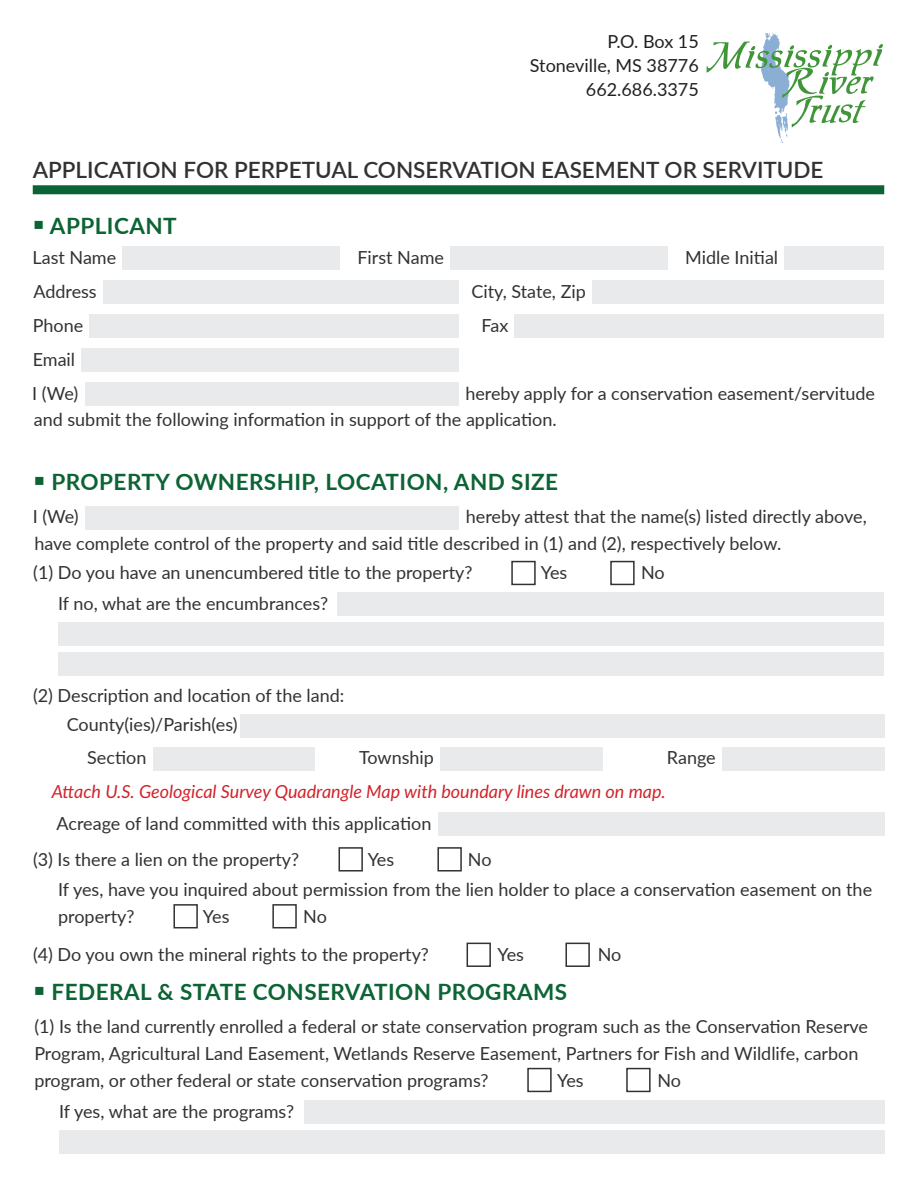
<style>
.page{position:relative;width:918px;height:1188px;background:#fff}
.page>*{position:absolute;margin:0;border:0;box-sizing:border-box;transform-origin:0 0}
.t1{font:700 22.5px "Lato";letter-spacing:.02em;color:#0c6334}
.t2{font:600 22.5px "Lato";color:#333233}
.t3{font:18px/26.4px "Lato";color:#333233}
.t4{font:italic 18px "Lato";color:#d1232a}
.t5{font:18px/24px "Lato";color:#231f20;text-align:right}
.s1{font-size:27px}
</style>
<div class="page">
<div style="left:33px;top:185px;width:851px;height:9px;background:#0c6334"></div>
<div style="left:123px;top:246px;width:217px;height:24px;background:#e9eaeb"></div>
<div style="left:451px;top:246px;width:217px;height:24px;background:#e9eaeb"></div>
<div style="left:785px;top:246px;width:99px;height:24px;background:#e9eaeb"></div>
<div style="left:103px;top:280px;width:356px;height:24px;background:#e9eaeb"></div>
<div style="left:592px;top:280px;width:292px;height:24px;background:#e9eaeb"></div>
<div style="left:90px;top:314px;width:369px;height:24px;background:#e9eaeb"></div>
<div style="left:515px;top:314px;width:369px;height:24px;background:#e9eaeb"></div>
<div style="left:82px;top:348px;width:377px;height:24px;background:#e9eaeb"></div>
<div style="left:85px;top:382px;width:374px;height:24px;background:#e9eaeb"></div>
<div style="left:85px;top:506px;width:374px;height:24px;background:#e9eaeb"></div>
<div style="left:511px;top:561px;width:25px;height:24px;border:2px solid #333233"></div>
<div style="left:610px;top:561px;width:25px;height:24px;border:2px solid #333233"></div>
<div style="left:338px;top:592px;width:546px;height:23px;background:#e9eaeb"></div>
<div style="left:58px;top:622px;width:826px;height:24px;background:#e9eaeb"></div>
<div style="left:240px;top:714px;width:645px;height:24px;background:#e9eaeb"></div>
<div style="left:153px;top:747px;width:161px;height:24px;background:#e9eaeb"></div>
<div style="left:441px;top:747px;width:162px;height:24px;background:#e9eaeb"></div>
<div style="left:722px;top:747px;width:163px;height:24px;background:#e9eaeb"></div>
<div style="left:438px;top:812px;width:446px;height:24px;background:#e9eaeb"></div>
<div style="left:339px;top:847px;width:24px;height:25px;border:2px solid #333233"></div>
<div style="left:437px;top:847px;width:25px;height:25px;border:2px solid #333233"></div>
<div style="left:173px;top:904px;width:25px;height:24px;border:2px solid #333233"></div>
<div style="left:272px;top:904px;width:25px;height:24px;border:2px solid #333233"></div>
<div style="left:467px;top:943px;width:24px;height:24px;border:2px solid #333233"></div>
<div style="left:565px;top:943px;width:25px;height:24px;border:2px solid #333233"></div>
<div style="left:527px;top:1068px;width:25px;height:24px;border:2px solid #333233"></div>
<div style="left:626px;top:1068px;width:25px;height:24px;border:2px solid #333233"></div>
<div style="left:305px;top:1100px;width:580px;height:24px;background:#e9eaeb"></div>
<div style="left:59px;top:1130px;width:826px;height:24px;background:#e9eaeb"></div>
<div style="left:58px;top:652px;width:826px;height:24px;background:#e9eaeb"></div>
<img style="left:765px;top:34px;width:28px;height:109px">
<svg style="left:707px;top:41px;width:176px;height:86px"></svg>
<p class="t5" style="left:530px;top:29px;width:170px">P.O. Box 15<br>Stoneville, MS 38776<br>662.686.3375</p>
<p class="t2" style="left:33px;top:153px;width:792px">APPLICATION FOR PERPETUAL CONSERVATION EASEMENT OR SERVITUDE</p>
<p class="t1" style="left:33px;top:209px;width:145px"><span class="s1">▪</span> APPLICANT</p>
<p class="t3" style="left:33px;top:243px;width:85px">Last Name</p>
<p class="t3" style="left:358px;top:243px;width:88px">First Name</p>
<p class="t3" style="left:685px;top:243px;width:94px">Midle Initial</p>
<p class="t3" style="left:33px;top:277px;width:65px">Address</p>
<p class="t3" style="left:471px;top:277px;width:116px">City, State, Zip</p>
<p class="t3" style="left:33px;top:311px;width:52px">Phone</p>
<p class="t3" style="left:482px;top:311px;width:28px">Fax</p>
<p class="t3" style="left:32px;top:342px;width:47px;line-height:34px">Email<br>I (We)</p>
<p class="t3" style="left:34px;top:380px;width:843px;text-indent:432px">hereby apply for a conservation easement/servitude and submit the following information in support of the application.</p>
<p class="t1" style="left:34px;top:466px;width:526px"><span class="s1">▪</span> PROPERTY OWNERSHIP, LOCATION, AND SIZE</p>
<p class="t3" style="left:33px;top:503px;width:47px">I (We)</p>
<p class="t3" style="left:34px;top:503px;width:834px;text-indent:432px">hereby attest that the name(s) listed directly above, have complete control of the property and said title described in (1) and (2), respectively below.</p>
<p class="t3" style="left:33px;top:559px;width:441px">(1) Do you have an unencumbered title to the property?</p>
<p class="t3" style="left:541px;top:559px;width:28px">Yes</p>
<p class="t3" style="left:641px;top:559px;width:25px">No</p>
<p class="t3" style="left:58px;top:589px;width:271px">If no, what are the encumbrances?</p>
<p class="t3" style="left:67px;top:680px;width:279px;line-height:29.5px;text-indent:-34px">(2) Description and location of the land:<br>County(ies)/Parish(es)</p>
<p class="t3" style="left:87px;top:744px;width:61px">Section</p>
<p class="t3" style="left:359px;top:744px;width:76px">Township</p>
<p class="t3" style="left:667px;top:744px;width:50px">Range</p>
<p class="t4" style="left:52px;top:778px;width:615px">Attach U.S. Geological Survey Quadrangle Map with boundary lines drawn on map.</p>
<p class="t3" style="left:33px;top:804px;width:400px;line-height:36px;text-indent:24px">Acreage of land committed with this application (3) Is there a lien on the property?</p>
<p class="t3" style="left:58px;top:843px;width:816px;line-height:30px;text-indent:410px">No<br>If yes, have you inquired about permission from the lien holder to place a conservation easement on the</p>
<p class="t3" style="left:58px;top:902px;width:78px">property?</p>
<p class="t3" style="left:203px;top:902px;width:28px">Yes</p>
<p class="t3" style="left:368px;top:845px;width:28px">Yes</p>
<p class="t3" style="left:33px;top:896px;width:398px;line-height:38.4px;text-indent:270px">No<br>(4) Do you own the mineral rights to the property?</p>
<p class="t3" style="left:497px;top:941px;width:28px">Yes</p>
<p class="t3" style="left:598px;top:941px;width:25px">No</p>
<p class="t1" style="left:34px;top:976px;width:535px"><span class="s1">▪</span> FEDERAL &amp; STATE CONSERVATION PROGRAMS</p>
<p class="t3" style="left:34px;top:1012px;width:835px;line-height:27px">(1) Is the land currently enrolled a federal or state conservation program such as the Conservation Reserve<br>Program, Agricultural Land Easement, Wetlands Reserve Easement, Partners for Fish and Wildlife, carbon program, or other federal or state conservation programs?</p>
<p class="t3" style="left:557px;top:1066px;width:28px">Yes</p>
<p class="t3" style="left:657px;top:1066px;width:25px">No</p>
<p class="t3" style="left:59px;top:1098px;width:237px">If yes, what are the programs?</p>
</div>
